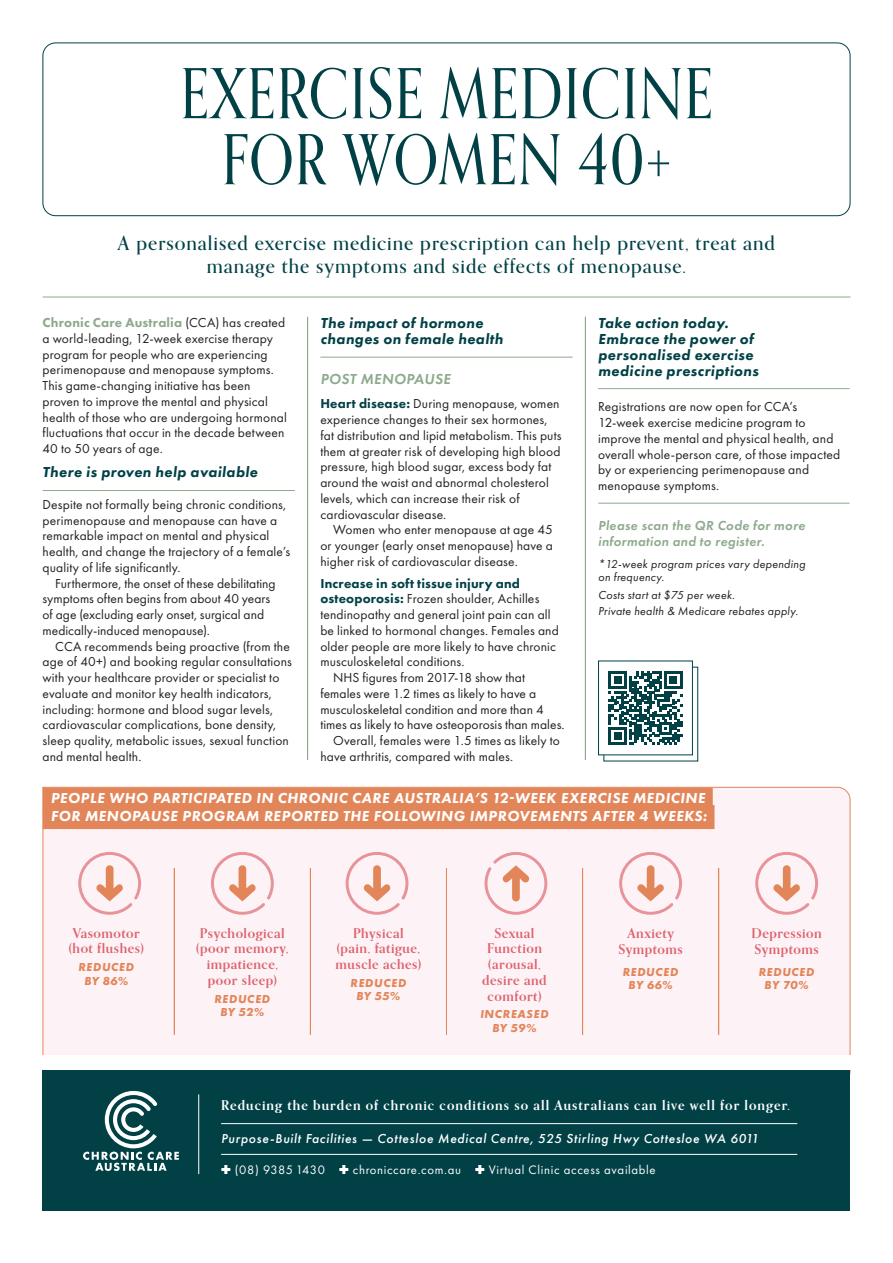
<style>
.page{position:relative;width:893px;height:1263px;background:#fff}
.page>*{position:absolute;margin:0;border:0;box-sizing:border-box;transform-origin:0 0}
.Headers_BASKEVILLE{font:condensed 69px/66px "Orpheus Pro";letter-spacing:.02em;color:#014146;text-align:center}
.t1{font:500 19.5px/23.4px "Orpheus Pro";letter-spacing:.05em;color:#014146;text-align:center}
.t2{font:italic 800 15px/15.8px "Futura PT";letter-spacing:.03em;color:#014146}
.Headers_BASKEVILLE-2{font:italic 800 15px "Futura PT";letter-spacing:.035em;color:#fff}
.t3{font:italic 600 15px "Futura PT";letter-spacing:.025em;color:#8eaa8d}
.t4{font:13.5px/15.8px "Futura PT";letter-spacing:.01em;color:#231f20}
.t5{font:700 13.5px/15.8px "Orpheus Pro";letter-spacing:.04em;color:#de636e;text-align:center}
.t6{font:italic 500 13.5px "Futura PT";letter-spacing:.05em;color:#fff}
.t7{font:700 13.5px "Orpheus Pro";letter-spacing:.075em;color:#fff}
.t8{font:italic 600 13.5px/15.8px "Futura PT";letter-spacing:.025em;color:#8eaa8d}
.t9{font:12.75px "Futura PT";letter-spacing:.05em;color:#fff}
.t10{font:italic 12px/13.5px "Futura PT";letter-spacing:.02em;color:#231f20}
.t11{font:italic 700 12px/13.5px "Futura PT";letter-spacing:.055em;color:#e2865a;text-align:center}
.s1{font-weight:800;color:#8eaa8d}
.s2{font-weight:800;color:#014146}
</style>
<div class="page">
<div style="left:42px;top:786px;width:809px;height:298px;background:#fdf3f7"></div>
<hr style="left:43px;top:490px;width:252px;height:1px;background:#8eaa8d">
<hr style="left:320px;top:357px;width:253px;height:1px;background:#8eaa8d">
<hr style="left:598px;top:388px;width:252px;height:1px;background:#8eaa8d">
<hr style="left:598px;top:503px;width:252px;height:1px;background:#8eaa8d">
<hr style="left:307px;top:317px;width:1px;height:443px;background:#8eaa8d">
<hr style="left:585px;top:317px;width:1px;height:443px;background:#8eaa8d">
<hr style="left:43px;top:297px;width:807px;height:1px;background:#8eaa8d">
<div style="left:43px;top:43px;width:807px;height:173px;border:1px solid #014146;border-radius:13px"></div>
<div style="left:43px;top:787px;width:670px;height:24px;background:#e2865a"></div>
<div style="left:43px;top:805px;width:671px;height:24px;background:#e2865a"></div>
<div style="left:43px;top:1063px;width:807px;height:147px;background:#014146"></div>
<hr style="left:221px;top:1123px;width:576px;height:1px;background:#fff">
<hr style="left:221px;top:1154px;width:576px;height:1px;background:#fff">
<hr style="left:198px;top:1094px;width:1px;height:80px;background:#fff">
<svg style="left:83px;top:1091px;width:96px;height:80px"></svg>
<hr style="left:174px;top:868px;width:1px;height:167px;background:#e2865a">
<hr style="left:310px;top:868px;width:1px;height:167px;background:#e2865a">
<hr style="left:446px;top:868px;width:1px;height:167px;background:#e2865a">
<hr style="left:582px;top:868px;width:1px;height:167px;background:#e2865a">
<hr style="left:718px;top:868px;width:1px;height:167px;background:#e2865a">
<svg style="left:78px;top:852px;width:63px;height:63px"></svg>
<svg style="left:211px;top:852px;width:63px;height:63px"></svg>
<svg style="left:346px;top:852px;width:62px;height:63px"></svg>
<svg style="left:619px;top:852px;width:63px;height:63px"></svg>
<svg style="left:755px;top:852px;width:63px;height:63px"></svg>
<svg style="left:484px;top:852px;width:63px;height:63px"></svg>
<div style="left:30px;top:1055px;width:843px;height:15px;background:#fff"></div>
<svg style="left:609px;top:671px;width:73px;height:74px"></svg>
<div style="left:598px;top:661px;width:95px;height:94px;border:1px solid #014146"></div>
<p class="Headers_BASKEVILLE" style="left:180px;top:60px;width:534px">EXERCISE MEDICINE<br>FOR WOMEN 40+</p>
<p class="t1" style="left:118px;top:231px;width:659px">A personalised exercise medicine prescription can help prevent, treat and manage the symptoms and side effects of menopause.</p>
<p class="t4" style="left:43px;top:315px;width:246px"><span class="s1">Chronic Care Australia</span> (CCA) has created a world-leading, 12-week exercise therapy program for people who are experiencing perimenopause and menopause symptoms.<br>This game-changing initiative has been proven to improve the mental and physical health of those who are undergoing hormonal fluctuations that occur in the decade between 40 to 50 years of age.</p>
<p class="t2" style="left:43px;top:464px;width:217px">There is proven help available</p>
<p class="t4" style="left:43px;top:496px;width:249px">Despite not formally being chronic conditions, perimenopause and menopause can have a remarkable impact on mental and physical health, and change the trajectory of a female’s quality of life significantly.</p>
<p class="t4" style="left:43px;top:575px;width:235px;text-indent:13px">Furthermore, the onset of these debilitating symptoms often begins from about 40 years of age (excluding early onset, surgical and medically-induced menopause).</p>
<p class="t4" style="left:43px;top:638px;width:251px;text-indent:13px">CCA recommends being proactive (from the age of 40+) and booking regular consultations with your healthcare provider or specialist to evaluate and monitor key health indicators, including: hormone and blood sugar levels, cardiovascular complications, bone density, sleep quality, metabolic issues, sexual function and mental health.</p>
<p class="t2" style="left:320px;top:315px;width:184px">The impact of hormone changes on female health</p>
<p class="t3" style="left:320px;top:369px;width:132px">POST MENOPAUSE</p>
<p class="t4" style="left:320px;top:396px;width:243px"><span class="s2">Heart disease:</span> During menopause, women experience changes to their sex hormones, fat distribution and lipid metabolism. This puts them at greater risk of developing high blood pressure, high blood sugar, excess body fat around the waist and abnormal cholesterol levels, which can increase their risk of cardiovascular disease.</p>
<p class="t4" style="left:320px;top:522px;width:234px;text-align:justify;text-indent:13px">Women who enter menopause at age 45 or younger (early onset menopause) have a higher risk of cardiovascular disease.</p>
<p class="t4" style="left:320px;top:575px;width:240px"><span class="s2">Increase in soft tissue injury and osteoporosis:</span> Frozen shoulder, Achilles tendinopathy and general joint pain can all be linked to hormonal changes. Females and older people are more likely to have chronic musculoskeletal conditions.</p>
<p class="t4" style="left:320px;top:669px;width:246px;text-indent:13px">NHS figures from 2017-18 show that females were 1.2 times as likely to have a musculoskeletal condition and more than 4 times as likely to have osteoporosis than males.</p>
<p class="t4" style="left:320px;top:732px;width:241px;text-indent:13px">Overall, females were 1.5 times as likely to have arthritis, compared with males.</p>
<p class="t2" style="left:598px;top:315px;width:162px">Take action today.<br>Embrace the power of personalised exercise medicine prescriptions</p>
<p class="t4" style="left:598px;top:399px;width:244px">Registrations are now open for CCA’s 12-week exercise medicine program to improve the mental and physical health, and overall whole-person care, of those impacted by or experiencing perimenopause and menopause symptoms.</p>
<p class="t8" style="left:598px;top:517px;width:209px">Please scan the QR Code for more information and to register.</p>
<p class="t10" style="left:598px;top:557px;width:209px">*12-week program prices vary depending on frequency.</p>
<p class="t10" style="left:598px;top:587px;width:202px;line-height:15.8px">Costs start at $75 per week.<br>Private health &amp; Medicare rebates apply.</p>
<p class="Headers_BASKEVILLE-2" style="left:51px;top:789px;width:656px">PEOPLE WHO PARTICIPATED IN CHRONIC CARE AUSTRALIA’S 12-WEEK EXERCISE MEDICINE</p>
<p class="Headers_BASKEVILLE-2" style="left:51px;top:807px;width:658px">FOR MENOPAUSE PROGRAM REPORTED THE FOLLOWING IMPROVEMENTS AFTER 4 WEEKS:</p>
<p class="t5" style="left:69px;top:925px;width:77px;text-align:left">Vasomotor (hot flushes)</p>
<p class="t11" style="left:78px;top:960px;width:57px">REDUCED<br>BY 86%</p>
<p class="t5" style="left:196px;top:925px;width:94px">Psychological (poor memory, impatience, poor sleep)</p>
<p class="t11" style="left:214px;top:992px;width:57px">REDUCED<br>BY 52%</p>
<p class="t5" style="left:336px;top:925px;width:87px">Physical (pain, fatigue, muscle aches)</p>
<p class="t11" style="left:351px;top:976px;width:57px">REDUCED<br>BY 55%</p>
<p class="t5" style="left:482px;top:925px;width:66px">Sexual<br>Function (arousal, desire and comfort)</p>
<p class="t11" style="left:480px;top:1007px;width:70px">INCREASED<br>BY 59%</p>
<p class="t5" style="left:618px;top:924px;width:66px;line-height:16.2px">Anxiety<br>Symptoms</p>
<p class="t11" style="left:623px;top:965px;width:57px">REDUCED<br>BY 66%</p>
<p class="t5" style="left:751px;top:924px;width:72px;line-height:16.2px;text-align:left">Depression<br>Symptoms</p>
<p class="t11" style="left:759px;top:965px;width:57px">REDUCED<br>BY 70%</p>
<p class="t7" style="left:221px;top:1097px;width:570px">Reducing the burden of chronic conditions so all Australians can live well for longer.</p>
<p class="t6" style="left:221px;top:1130px;width:539px">Purpose-Built Facilities — Cottesloe Medical Centre, 525 Stirling Hwy Cottesloe WA 6011</p>
<p class="t9" style="left:221px;top:1162px;width:436px">✚ (08) 9385 1430 ✚ chroniccare.com.au ✚ Virtual Clinic access available</p>
</div>
